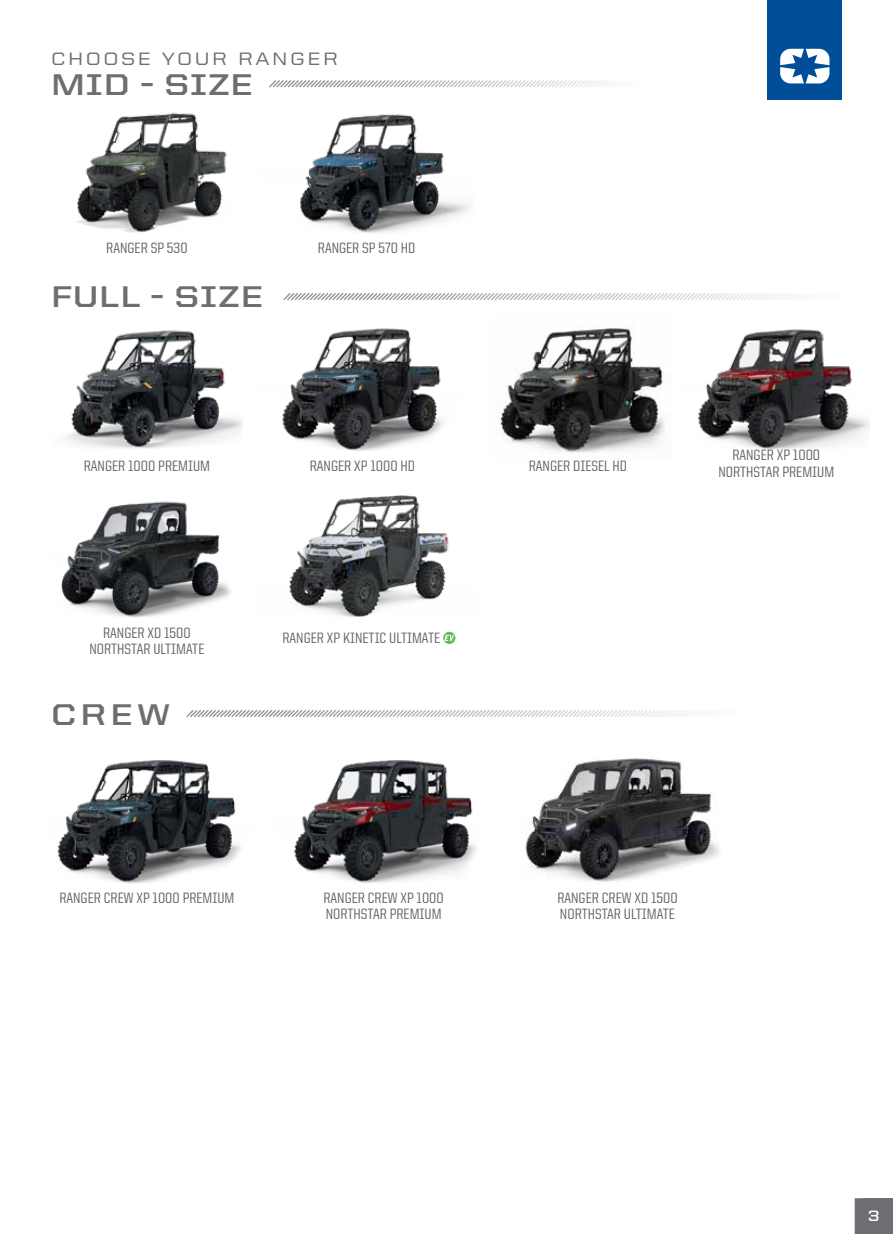
<style>
.page{position:relative;width:893px;height:1234px;background:#fff}
.page>*{position:absolute;margin:0;border:0;box-sizing:border-box;transform-origin:0 0}
.t1{font:700 30px "United Sans Semi Ext";letter-spacing:.02em;color:#6d6e71}
.t2{font:500 18px "United Sans Semi Ext";letter-spacing:.14em;color:#6d6e71}
.t3{font:700 16.5px "United Sans Semi Ext";color:#fff}
.t4{font:500 15px/16.5px "United Sans Semi Cond";color:#636466;text-align:center}
.t5{font:700 15px "United Sans Semi Ext";color:#fff;scale:.9 1}
</style>
<div class="page">
<div style="left:768px;top:0;width:74px;height:100px;background:#004e98"></div>
<svg style="left:780px;top:49px;width:49px;height:34px"></svg>
<img style="left:66px;top:330px;width:177px;height:119px">
<img style="left:77px;top:112px;width:150px;height:121px">
<svg style="left:443px;top:631px;width:12px;height:13px"></svg>
<img style="left:289px;top:495px;width:160px;height:122px">
<img style="left:282px;top:328px;width:162px;height:123px">
<img style="left:300px;top:114px;width:170px;height:119px">
<img style="left:498px;top:327px;width:167px;height:126px">
<img style="left:698px;top:329px;width:171px;height:121px">
<svg style="left:269px;top:80px;width:352px;height:8px"></svg>
<svg style="left:283px;top:293px;width:524px;height:8px"></svg>
<img style="left:57px;top:760px;width:184px;height:123px">
<img style="left:293px;top:760px;width:184px;height:123px">
<img style="left:525px;top:757px;width:195px;height:125px">
<svg style="left:186px;top:710px;width:524px;height:7px"></svg>
<img style="left:61px;top:501px;width:170px;height:117px">
<svg style="left:855px;top:1198px;width:38px;height:35px"></svg>
<p class="t2" style="left:51px;top:49px;width:289px">CHOOSE YOUR RANGER</p>
<h1 class="t1" style="left:51px;top:68px;width:204px">MID - SIZE</h1>
<p class="t4" style="left:106px;top:239px;width:83px">RANGER SP 530</p>
<h1 class="t1" style="left:51px;top:280px;width:214px">FULL - SIZE</h1>
<p class="t4" style="left:318px;top:239px;width:99px">RANGER SP 570 HD</p>
<p class="t4" style="left:84px;top:457px;width:128px">RANGER 1000 PREMIUM</p>
<p class="t4" style="left:310px;top:457px;width:107px">RANGER XP 1000 HD</p>
<p class="t4" style="left:89px;top:624px;width:117px">RANGER XD 1500<br>NORTHSTAR ULTIMATE</p>
<h1 class="t1" style="left:51px;top:697px;width:120px">CREW</h1>
<p class="t4" style="left:282px;top:629px;width:159px">RANGER XP KINETIC ULTIMATE</p>
<p class="t4" style="left:529px;top:457px;width:100px">RANGER DIESEL HD</p>
<p class="t4" style="left:718px;top:446px;width:117px">RANGER XP 1000<br>NORTHSTAR PREMIUM</p>
<p class="t4" style="left:59px;top:889px;width:177px">RANGER CREW XP 1000 PREMIUM</p>
<p class="t4" style="left:323px;top:889px;width:122px;text-align:left">RANGER CREW XP 1000<br>NORTHSTAR PREMIUM</p>
<p class="t4" style="left:557px;top:889px;width:122px;text-align:left">RANGER CREW XD 1500<br>NORTHSTAR ULTIMATE</p>
<p class="t5" style="left:868px;top:1207px;width:14px">3</p>
<p class="t3" style="left:868px;top:1207px;width:15px">3</p>
</div>
